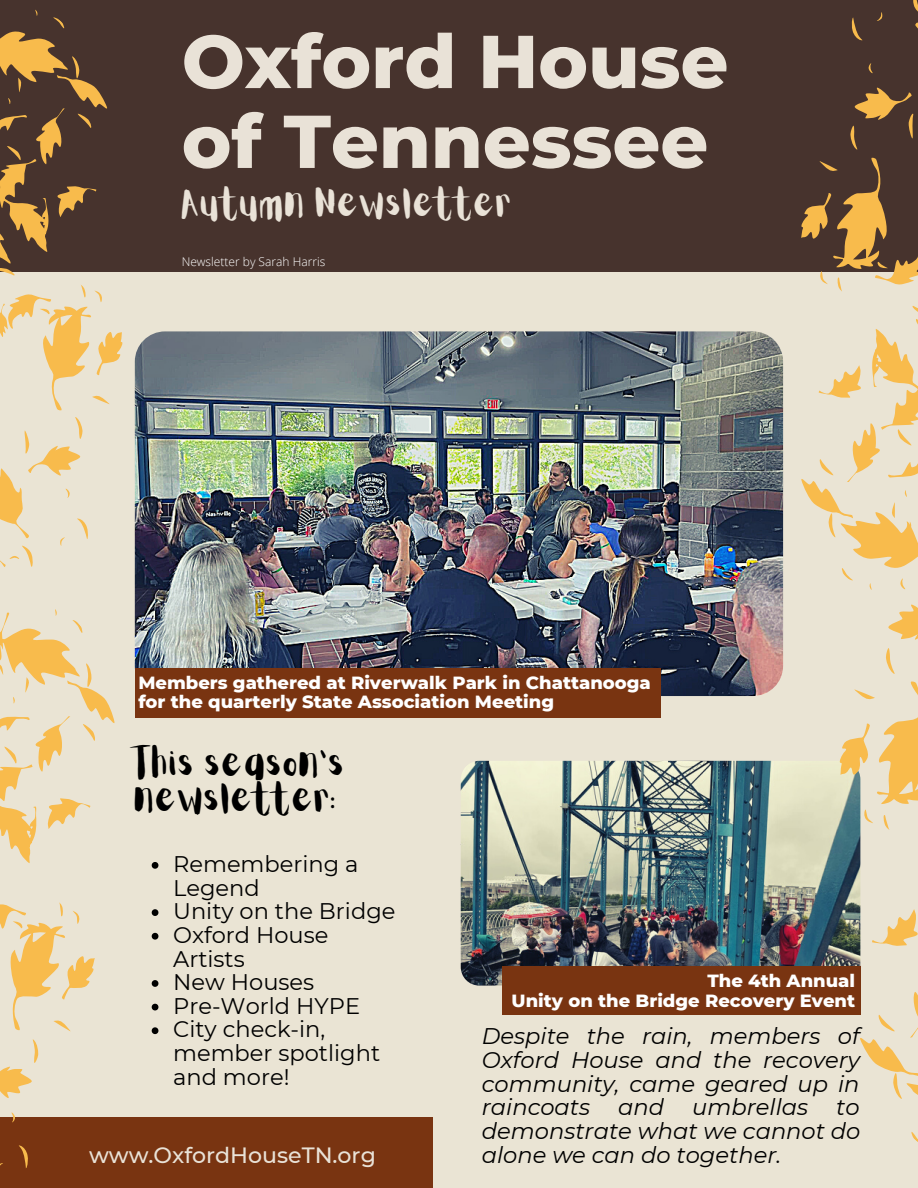
<style>
.page{position:relative;width:918px;height:1188px;background:#eae4d4}
.page>*{position:absolute;margin:0;border:0;box-sizing:border-box;transform-origin:0 0}
.t1{font:800 74.7px/79.8px "Montserrat";color:#e9e2d7}
.t2{font:33px/34.8px "Aloja Extended";color:#000}
.t3{font:33px "Aloja Extended";color:#e9e2d7}
.t4{font:italic 22.65px/23.7px "Montserrat";color:#000;text-align:justify}
.t5{font:22.5px/23.7px "Montserrat";color:#000}
.t6{font:500 22.05px "Montserrat";color:#e9e2d7}
.t7{font:800 18px/19.2px "Montserrat";color:#fff}
.t8{font:300 12px "Open Sans";color:#fff}
</style>
<div class="page">
<img style="left:135px;top:331px;width:648px;height:365px;border-radius:30px">
<div style="left:135px;top:668px;width:525px;height:49px;background:#793411"></div>
<img style="left:461px;top:761px;width:399px;height:225px;border-radius:19px">
<div style="left:0;top:0;width:918px;height:271px;background:#47332d"></div>
<div style="left:0;top:1117px;width:433px;height:71px;background:#793411"></div>
<img style="left:0;top:9px;width:333px;height:597px">
<svg style="left:569px;top:0;width:349px;height:664px"></svg>
<div style="left:502px;top:967px;width:359px;height:48px;background:#793411"></div>
<svg style="left:0;top:532px;width:326px;height:636px"></svg>
<img style="left:592px;top:450px;width:326px;height:692px">
<h1 class="t1" style="left:182px;top:21px;width:548px">Oxford House of Tennessee</h1>
<h2 class="t3" style="left:182px;top:189px;width:333px">Autumn Newsletter</h2>
<p class="t8" style="left:182px;top:253px;width:145px">Newsletter by Sarah Harris</p>
<p class="t7" style="left:138px;top:673px;width:514px">Members gathered at Riverwalk Park in Chattanooga for the quarterly State Association Meeting</p>
<h2 class="t2" style="left:135px;top:749px;width:213px">This season's newsletter:</h2>
<p class="t5" style="left:173px;top:852px;width:224px">Remembering a<br>Legend<br>Unity on the Bridge<br>Oxford House<br>Artists<br>New Houses<br>Pre-World HYPE<br>City check-in, member spotlight and more!</p>
<p class="t7" style="left:512px;top:971px;width:345px;text-align:right">The 4th Annual<br>Unity on the Bridge Recovery Event</p>
<p class="t4" style="left:482px;top:1024px;width:380px">Despite the rain, members of Oxford House and the recovery community, came geared up in raincoats and umbrellas to demonstrate what we cannot do</p>
<p class="t6" style="left:89px;top:1141px;width:288px">www.OxfordHouseTN.org</p>
<p class="t4" style="left:482px;top:1143px;width:301px">alone we can do together.</p>
</div>
